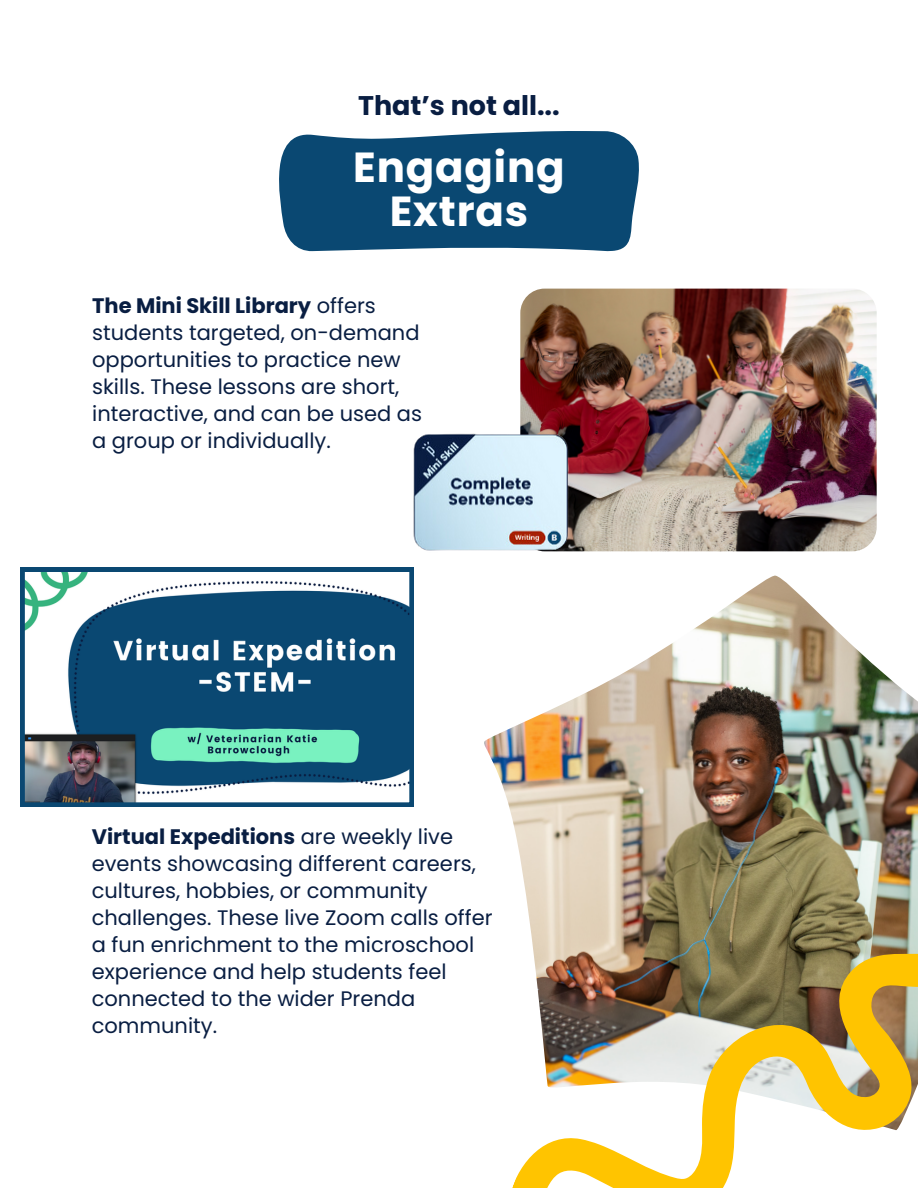
<style>
.page{position:relative;width:918px;height:1188px;background:#fff}
.page>*{position:absolute;margin:0;border:0;box-sizing:border-box;transform-origin:0 0}
.t1{font:700 42px/43.8px "Poppins";letter-spacing:.02em;color:#fff;text-align:center}
.t2{font:700 27px "Poppins";color:#091e42}
.t3{font:21px/27px "Poppins";color:#091e42}
.s1{font-weight:700}
</style>
<div class="page">
<svg style="left:279px;top:131px;width:360px;height:120px;background:#1c557c"></svg>
<svg style="left:20px;top:568px;width:394px;height:239px"></svg>
<img style="left:520px;top:288px;width:357px;height:264px">
<img style="left:413px;top:430px;width:163px;height:122px">
<img style="left:484px;top:575px;width:434px;height:248px">
<img style="left:512px;top:823px;width:406px;height:365px">
<p class="t2" style="left:358px;top:87px;width:203px">That’s not all...</p>
<p class="t1" style="left:353px;top:145px;width:213px">Engaging<br>Extras</p>
<p class="t3" style="left:92px;top:292px;width:331px"><span class="s1">The Mini Skill Library</span> offers students targeted, on-demand opportunities to practice new skills. These lessons are short, interactive, and can be used as a group or individually.</p>
<p class="t3" style="left:92px;top:823px;width:402px"><span class="s1">Virtual Expeditions</span> are weekly live events showcasing different careers, cultures, hobbies, or community challenges. These live Zoom calls offer a fun enrichment to the microschool experience and help students feel connected to the wider Prenda community.</p>
</div>
